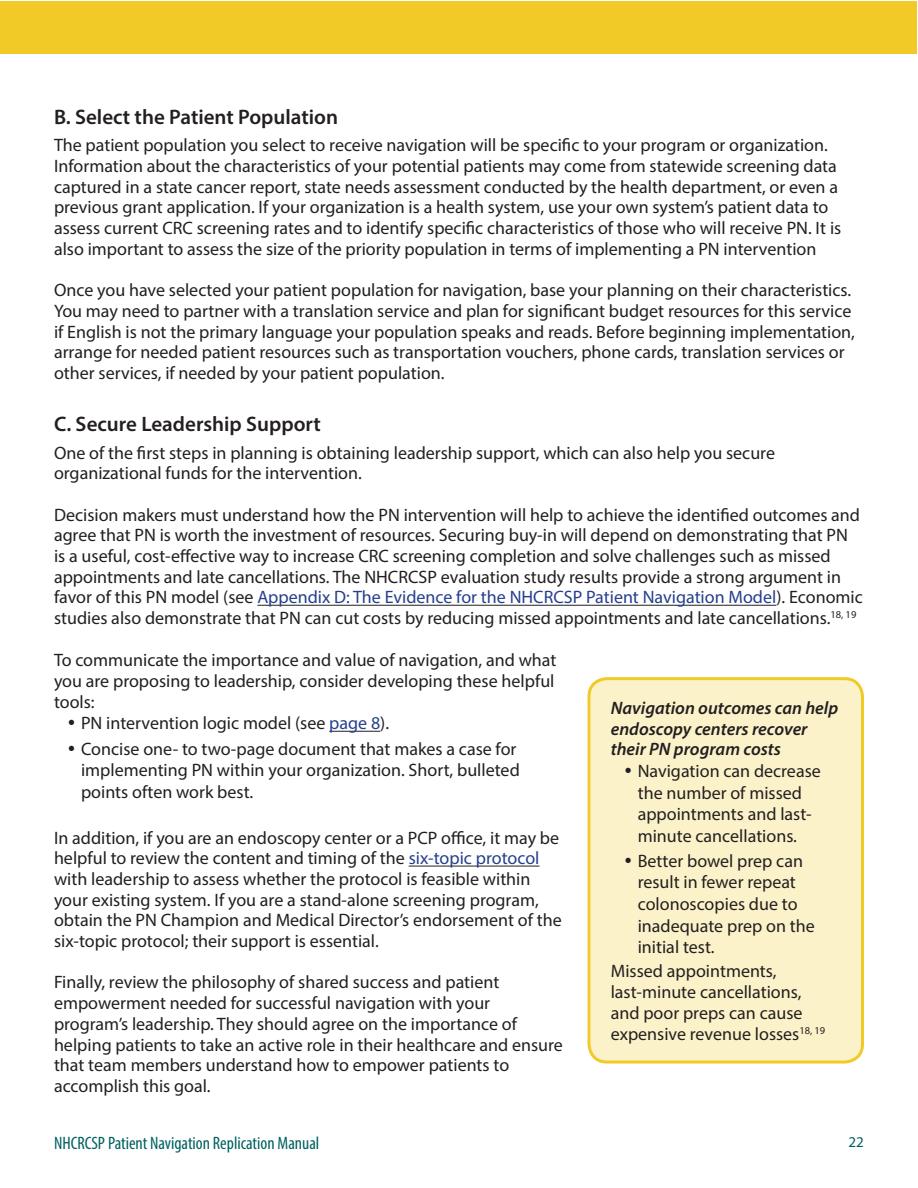
<style>
.page{position:relative;width:918px;height:1188px;background:#fff}
.page>*{position:absolute;margin:0;border:0;box-sizing:border-box;transform-origin:0 0}
.t1{font:600 21px "Myriad Pro";color:#231f20}
.t2{font:18px/20.7px "Myriad Pro";color:#231f20}
.t3{font:italic 600 18px/20.7px "Myriad Pro";color:#231f20}
.t4{font:condensed 18px "Myriad Pro";color:#006060}
.t5{font:15px "Myriad Pro";color:#006060}
.s1{color:#253f8e}
</style>
<div class="page">
<hr style="left:257px;top:605px;width:519px;height:1px;background:#231f20">
<hr style="left:329px;top:731px;width:51px;height:1px;background:#231f20">
<hr style="left:409px;top:866px;width:130px;height:1px;background:#231f20">
<div style="left:589px;top:679px;width:273px;height:383px;background:#fcf2c9;border-radius:18px"></div>
<div style="left:587px;top:677px;width:277px;height:387px;border:3px solid #f2ca27;border-radius:18px"></div>
<div style="left:1px;top:1px;width:916px;height:52px;background:#f2ca27"></div>
<h4 class="t1" style="left:54px;top:103px;width:286px">B. Select the Patient Population</h4>
<p class="t2" style="left:54px;top:135px;width:789px">The patient population you select to receive navigation will be specific to your program or organization.<br>Information about the characteristics of your potential patients may come from statewide screening data captured in a state cancer report, state needs assessment conducted by the health department, or even a previous grant application. If your organization is a health system, use your own system’s patient data to assess current CRC screening rates and to identify specific characteristics of those who will receive PN. It is also important to assess the size of the priority population in terms of implementing a PN intervention</p>
<p class="t2" style="left:54px;top:279px;width:803px">Once you have selected your patient population for navigation, base your planning on their characteristics.<br>You may need to partner with a translation service and plan for significant budget resources for this service if English is not the primary language your population speaks and reads. Before beginning implementation, arrange for needed patient resources such as transportation vouchers, phone cards, translation services or other services, if needed by your patient population.</p>
<h4 class="t1" style="left:54px;top:411px;width:268px">C. Secure Leadership Support</h4>
<p class="t2" style="left:54px;top:442px;width:723px">One of the first steps in planning is obtaining leadership support, which can also help you secure organizational funds for the intervention.</p>
<p class="t2" style="left:54px;top:504px;width:810px">Decision makers must understand how the PN intervention will help to achieve the identified outcomes and agree that PN is worth the investment of resources. Securing buy-in will depend on demonstrating that PN is a useful, cost-effective way to increase CRC screening completion and solve challenges such as missed appointments and late cancellations. The NHCRCSP evaluation study results provide a strong argument in favor of this PN model (see <span class="s1">Appendix D: The Evidence for the NHCRCSP Patient Navigation Model</span>). Economic studies also demonstrate that PN can cut costs by reducing missed appointments and late cancellations.<sup>18,</sup> <sup>19</sup></p>
<p class="t2" style="left:54px;top:650px;width:504px;text-align:justify">To communicate the importance and value of navigation, and what you are proposing to leadership, consider developing these helpful tools:</p>
<p class="t2" style="left:81px;top:713px;width:310px">PN intervention logic model (see <span class="s1">page 8</span>).</p>
<p class="t2" style="left:81px;top:737px;width:440px;line-height:21.6px">Concise one- to two-page document that makes a case for implementing PN within your organization. Short, bulleted points often work best.</p>
<p class="t2" style="left:54px;top:827px;width:509px">In addition, if you are an endoscopy center or a PCP office, it may be helpful to review the content and timing of the <span class="s1">six-topic protocol </span>with leadership to assess whether the protocol is feasible within your existing system. If you are a stand-alone screening program, obtain the PN Champion and Medical Director’s endorsement of the six-topic protocol; their support is essential.</p>
<p class="t2" style="left:54px;top:972px;width:510px">Finally, review the philosophy of shared success and patient empowerment needed for successful navigation with your program’s leadership. They should agree on the importance of helping patients to take an active role in their healthcare and ensure that team members understand how to empower patients to accomplish this goal.</p>
<p class="t3" style="left:611px;top:697px;width:229px">Navigation outcomes can help endoscopy centers recover their PN program costs</p>
<p class="t2" style="left:638px;top:760px;width:185px;line-height:21.6px">Navigation can decrease the number of missed appointments and last&shy;minute cancellations.</p>
<p class="t2" style="left:638px;top:850px;width:179px;line-height:21.6px">Better bowel prep can result in fewer repeat colonoscopies due to inadequate prep on the initial test.</p>
<p class="t2" style="left:611px;top:961px;width:216px">Missed appointments, last-minute cancellations, and poor preps can cause expensive revenue losses<sup>18,</sup> <sup>19</sup></p>
<p class="t4" style="left:54px;top:1132px;width:267px">NHCRCSP Patient Navigation Replication Manual</p>
<p class="t5" style="left:849px;top:1132px;width:17px">22</p>
</div>
